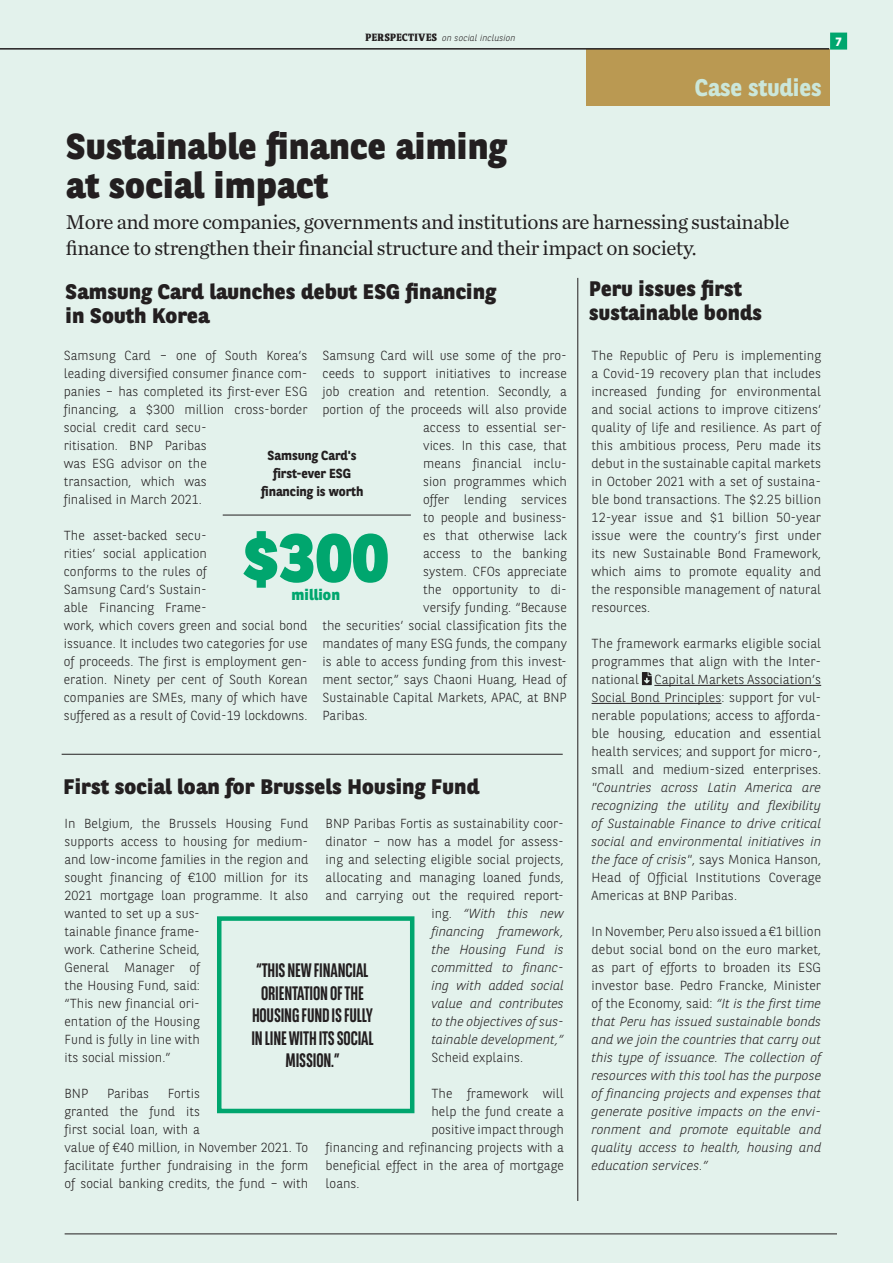
<style>
.page{position:relative;width:893px;height:1263px;background:#e3f2ec}
.page>*{position:absolute;margin:0;border:0;box-sizing:border-box;transform-origin:0 0}
.KOP_CHRONICLE{font:800 67.5px "BNPP Sans";color:#00a66e}
.KOP_CHRONICLE-2{font:800 36px "BNPP Sans";letter-spacing:.01em;color:#231f20}
.KOP_SACKERS{font:700 24px "BNPP Sans";letter-spacing:-.005em;color:#cbe7da}
.IHOUD_nummer{font:21px/25.5px "Chronicle Text G1";letter-spacing:-.02em;color:#231f20}
.KOP_CHRONICLE-3{font:800 21px/24px "BNPP Sans";letter-spacing:.01em;color:#231f20}
.KOP_SACKERS-2{font:700 19.5px/22.5px "BNPP Sans Condensed";letter-spacing:-.01em;color:#231f20;text-align:center}
.KOP_CHRONICLE-4{font:800 15px "BNPP Sans";letter-spacing:.01em;color:#00a66e}
.KOP_SACKERS-3{font:300 13.2px/18px "BNPP Sans";color:#231f20}
.KOP_SACKERS-4{font:italic 300 13.2px/18px "BNPP Sans";color:#231f20;text-align:justify}
.KOP_SACKERS-5{font:700 13.2px/18px "BNPP Sans";letter-spacing:-.005em;color:#231f20;text-align:center}
.t1{font:700 12px "BNPP Sans";color:#fff}
.KOP_CHRONICLE-5{font:italic 300 9px "BNPP Sans";letter-spacing:.01em;color:#231f20}
.s1{font-family:"BNPP Serif";font-weight:800;font-style:normal;font-size:10.5px}
.s2{font-style:normal}
.s3{font-style:italic}
</style>
<div class="page">
<div style="left:831px;top:33px;width:15px;height:16px;background:#00a66e"></div>
<div style="left:830px;top:33px;width:17px;height:17px;border:2px solid #00a66e"></div>
<hr style="left:65px;top:1233px;width:772px;height:1px;background:#231f20">
<hr style="left:577px;top:278px;width:1px;height:923px;background:#231f20">
<hr style="left:223px;top:515px;width:188px;height:1px;background:#231f20">
<hr style="left:654px;top:685px;width:167px;height:1px;background:#231f20">
<hr style="left:592px;top:703px;width:129px;height:1px;background:#231f20">
<svg style="left:642px;top:672px;width:10px;height:13px"></svg>
<hr style="left:62px;top:754px;width:501px;height:1px;background:#231f20">
<div style="left:217px;top:916px;width:197px;height:197px;border:4px solid #00a66e"></div>
<div style="left:586px;top:49px;width:244px;height:56px;background:#ba9952"></div>
<hr style="left:0;top:48px;width:829px;height:2px;background:#231f20">
<p class="KOP_CHRONICLE-5" style="left:365px;top:32px;width:152px"><span class="s1">PERSPECTIVES</span> on social inclusion</p>
<p class="KOP_SACKERS" style="left:695px;top:71px;width:128px">Case studies</p>
<p class="t1" style="left:835px;top:33px;width:8px">7</p>
<p class="KOP_CHRONICLE-2" style="left:66px;top:122px;width:442px">Sustainable finance aiming</p>
<p class="KOP_CHRONICLE-2" style="left:66px;top:161px;width:263px">at social impact</p>
<p class="IHOUD_nummer" style="left:66px;top:209px;width:725px">More and more companies, governments and institutions are harnessing sustainable finance to strengthen their financial structure and their impact on society.</p>
<p class="KOP_CHRONICLE-3" style="left:66px;top:279px;width:432px">Samsung Card launches debut ESG financing in South Korea</p>
<p class="KOP_SACKERS-3" style="left:322px;top:346px;width:246px">Samsung Card will use some of the pro-</p>
<p class="KOP_SACKERS-3" style="left:322px;top:364px;width:246px">ceeds to support initiatives to increase</p>
<p class="KOP_SACKERS-3" style="left:322px;top:382px;width:246px">job creation and retention. Secondly, a</p>
<p class="KOP_SACKERS-3" style="left:322px;top:400px;width:246px">portion of the proceeds will also provide</p>
<p class="KOP_SACKERS-3" style="left:423px;top:418px;width:145px">access to essential ser-</p>
<p class="KOP_SACKERS-3" style="left:423px;top:436px;width:145px">vices. In this case, that</p>
<p class="KOP_SACKERS-3" style="left:423px;top:454px;width:145px">means financial inclu-</p>
<p class="KOP_SACKERS-3" style="left:423px;top:472px;width:145px">sion programmes which</p>
<p class="KOP_SACKERS-3" style="left:423px;top:490px;width:145px">offer lending services</p>
<p class="KOP_SACKERS-3" style="left:423px;top:508px;width:145px">to people and business-</p>
<p class="KOP_SACKERS-3" style="left:423px;top:526px;width:145px">es that otherwise lack</p>
<p class="KOP_SACKERS-3" style="left:423px;top:544px;width:145px">access to the banking</p>
<p class="KOP_SACKERS-3" style="left:423px;top:562px;width:145px">system. CFOs appreciate</p>
<p class="KOP_SACKERS-3" style="left:423px;top:580px;width:145px">the opportunity to di-</p>
<p class="KOP_SACKERS-3" style="left:423px;top:598px;width:145px">versify funding. “Because</p>
<p class="KOP_SACKERS-3" style="left:322px;top:616px;width:246px">the securities’ social classification fits the</p>
<p class="KOP_SACKERS-3" style="left:322px;top:634px;width:246px">mandates of many ESG funds, the company</p>
<p class="KOP_SACKERS-3" style="left:322px;top:652px;width:246px">is able to access funding from this invest-</p>
<p class="KOP_SACKERS-3" style="left:322px;top:670px;width:246px">ment sector,” says Chaoni Huang, Head of</p>
<p class="KOP_SACKERS-3" style="left:322px;top:688px;width:246px">Sustainable Capital Markets, APAC, at BNP</p>
<p class="KOP_SACKERS-3" style="left:322px;top:706px;width:47px">Paribas.</p>
<p class="KOP_SACKERS-3" style="left:64px;top:346px;width:245px">Samsung Card – one of South Korea’s leading diversified consumer finance com&shy;panies – has completed its first-ever ESG financing, a $300 million cross-border social credit card secu-<br>ritisation. BNP Paribas<br>was ESG advisor on the<br>transaction, which was<br>finalised in March 2021.</p>
<p class="KOP_SACKERS-3" style="left:64px;top:526px;width:245px">The asset-backed secu-<br>rities’ social application<br>conforms to the rules of<br>Samsung Card’s Sustain-<br>able Financing Frame-<br>work, which covers green and social bond issuance. It includes two categories for use of proceeds. The first is employment gen&shy;eration. Ninety per cent of South Korean companies are SMEs, many of which have suffered as a result of Covid-19 lockdowns.</p>
<p class="KOP_SACKERS-5" style="left:261px;top:446px;width:104px">Samsung Card's first-ever ESG financing is worth</p>
<p class="KOP_CHRONICLE" style="left:243px;top:512px;width:147px">$300</p>
<p class="KOP_CHRONICLE-4" style="left:291px;top:584px;width:50px">million</p>
<p class="KOP_CHRONICLE-3" style="left:63px;top:774px;width:417px">First social loan for Brussels Housing Fund</p>
<p class="KOP_SACKERS-3" style="left:64px;top:814px;width:245px">In Belgium, the Brussels Housing Fund supports access to housing for medium&shy;and low-income families in the region and sought financing of €100 million for its<br>2021 mortgage loan programme. It also wanted to set up a sus-<br>tainable finance frame-<br>work. Catherine Scheid,<br>General Manager of<br>the Housing Fund, said:<br>“This new financial ori-<br>entation of the Housing<br>Fund is fully in line with<br>its social mission.”</p>
<p class="KOP_SACKERS-3" style="left:64px;top:1084px;width:25px">BNP</p>
<p class="KOP_SACKERS-3" style="left:107px;top:1084px;width:44px">Paribas</p>
<p class="KOP_SACKERS-3" style="left:326px;top:814px;width:240px">BNP Paribas Fortis as sustainability coor-</p>
<p class="KOP_SACKERS-3" style="left:326px;top:832px;width:240px">dinator – now has a model for assess-</p>
<p class="KOP_SACKERS-3" style="left:326px;top:850px;width:240px">ing and selecting eligible social projects,</p>
<p class="KOP_SACKERS-3" style="left:326px;top:868px;width:240px">allocating and managing loaned funds,</p>
<p class="KOP_SACKERS-3" style="left:326px;top:886px;width:240px">and carrying out the required report-</p>
<p class="KOP_SACKERS-4" style="left:431px;top:904px;width:134px"><span class="s2">ing.</span> “With this new</p>
<p class="KOP_SACKERS-4" style="left:431px;top:922px;width:134px">financing framework,</p>
<p class="KOP_SACKERS-4" style="left:431px;top:940px;width:134px">the Housing Fund is</p>
<p class="KOP_SACKERS-4" style="left:431px;top:958px;width:134px">committed to financ-</p>
<p class="KOP_SACKERS-4" style="left:431px;top:976px;width:134px">ing with added social</p>
<p class="KOP_SACKERS-4" style="left:431px;top:994px;width:134px">value and contributes</p>
<p class="KOP_SACKERS-4" style="left:431px;top:1012px;width:134px">to the objectives of sus-</p>
<p class="KOP_SACKERS-4" style="left:431px;top:1030px;width:134px">tainable development,”</p>
<p class="KOP_SACKERS-3" style="left:431px;top:1048px;width:93px">Scheid explains.</p>
<p class="KOP_SACKERS-3" style="left:431px;top:1084px;width:134px">The framework will</p>
<p class="KOP_SACKERS-3" style="left:431px;top:1102px;width:134px">help the fund create a</p>
<p class="KOP_SACKERS-3" style="left:431px;top:1120px;width:134px">positive impact through</p>
<p class="KOP_SACKERS-3" style="left:326px;top:1138px;width:240px">financing and refinancing projects with a</p>
<p class="KOP_SACKERS-3" style="left:326px;top:1156px;width:240px">beneficial effect in the area of mortgage</p>
<p class="KOP_SACKERS-3" style="left:326px;top:1174px;width:35px">loans.</p>
<p class="KOP_SACKERS-2" style="left:251px;top:959px;width:124px">“THIS NEW FINANCIAL<br>ORIENTATION OF THE<br>HOUSING FUND IS FULLY<br>IN LINE WITH ITS SOCIAL<br>MISSION.”</p>
<p class="KOP_SACKERS-3" style="left:64px;top:1084px;width:245px;text-indent:103px">Fortis<br>granted the fund its<br>first social loan, with a<br>value of €40 million, in November 2021. To facilitate further fundraising in the form of social banking credits, the fund – with</p>
<p class="KOP_CHRONICLE-3" style="left:589px;top:276px;width:174px">Peru issues first sustainable bonds</p>
<p class="KOP_SACKERS-3" style="left:592px;top:346px;width:231px;text-align:justify">The Republic of Peru is implementing a Covid-19 recovery plan that includes increased funding for environmental and social actions to improve citizens’ quality of life and resilience. As part of this ambitious process, Peru made its debut in the sustainable capital markets in October 2021 with a set of sustaina&shy;ble bond transactions. The $2.25 billion 12-year issue and $1 billion 50-year issue were the country’s first under its new Sustainable Bond Framework, which aims to promote equality and the responsible management of natural resources.</p>
<p class="KOP_SACKERS-3" style="left:592px;top:634px;width:231px;text-align:justify">The framework earmarks eligible social programmes that align with the Inter&shy;national Capital Markets Association’s Social Bond Principles: support for vul&shy;nerable populations; access to afforda&shy;ble housing, education and essential health services; and support for micro-, small and medium-sized enterprises. <span class="s3">"Countries across Latin America are recognizing the utility and flexibility of Sustainable Finance to drive critical social and environmental initiatives in the face of crisis"</span>, says Monica Hanson, Head of Official Institutions Coverage Americas at BNP Paribas.</p>
<p class="KOP_SACKERS-4" style="left:592px;top:922px;width:231px"><span class="s2">In November, Peru also issued a €1 billion debut social bond on the euro market, as part of efforts to broaden its ESG investor base. Pedro Francke, Minister of the Economy, said:</span> “It is the first time that Peru has issued sustainable bonds and we join the countries that carry out this type of issuance. The collection of resources with this tool has the purpose of financing projects and expenses that generate positive impacts on the envi&shy;ronment and promote equitable and quality access to health, housing and education services.”</p>
</div>
